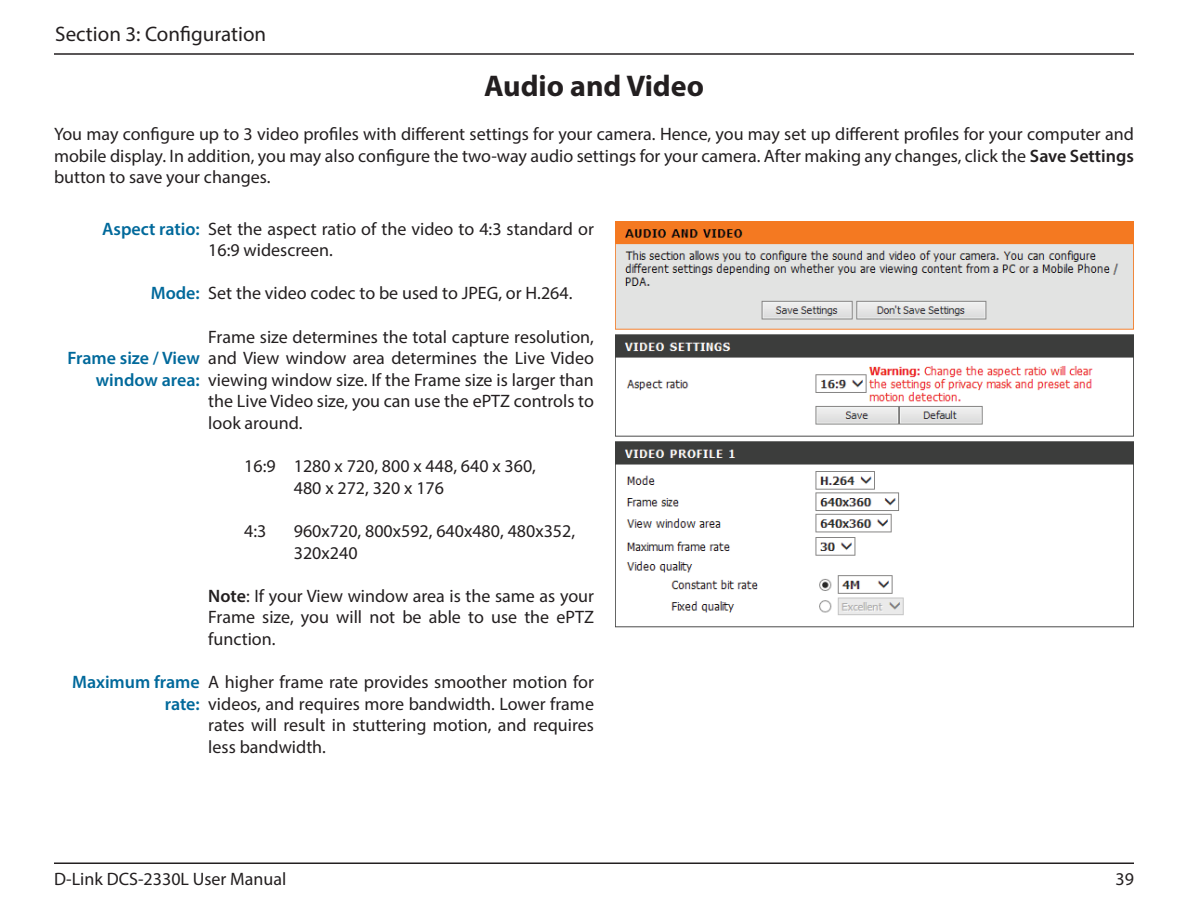
<style>
.page{position:relative;width:1188px;height:918px;background:#fff}
.page>*{position:absolute;margin:0;border:0;box-sizing:border-box;transform-origin:0 0}
.t1{font:700 30px "Myriad Pro";color:#231f20}
.t2{font:21px "Myriad Pro";color:#231f20}
.t3{font:18px/21.6px "Myriad Pro";color:#231f20;text-align:justify}
.t4{font:600 18px/21.6px "Myriad Pro";color:#00699b;text-align:right}
.s1{font-weight:600}
</style>
<div class="page">
<hr style="left:54px;top:53px;width:1080px;height:2px;background:#231f20">
<hr style="left:54px;top:862px;width:1080px;height:2px;background:#231f20">
<img style="left:615px;top:221px;width:519px;height:407px">
<p class="t2" style="left:55px;top:21px;width:213px">Section 3: Configuration</p>
<h1 class="t1" style="left:484px;top:66px;width:221px">Audio and Video</h1>
<p class="t3" style="left:54px;top:123px;width:1081px">You may configure up to 3 video profiles with different settings for your camera. Hence, you may set up different profiles for your computer and mobile display. In addition, you may also configure the two-way audio settings for your camera. After making any changes, click the <span class="s1">Save Settings </span>button to save your changes.</p>
<p class="t4" style="left:102px;top:217px;width:99px">Aspect ratio:</p>
<p class="t3" style="left:208px;top:217px;width:387px">Set the aspect ratio of the video to 4:3 standard or<br>16:9 widescreen.</p>
<p class="t3" style="left:208px;top:282px;width:366px">Set the video codec to be used to JPEG, or H.264.</p>
<p class="t3" style="left:208px;top:325px;width:387px">Frame size determines the total capture resolution, and View window area determines the Live Video viewing window size. If the Frame size is larger than the Live Video size, you can use the ePTZ controls to look around.</p>
<p class="t3" style="left:294px;top:455px;width:244px;text-indent:-50px">16:9 1280 x 720, 800 x 448, 640 x 360,<br>480 x 272, 320 x 176</p>
<p class="t3" style="left:244px;top:520px;width:24px">4:3</p>
<p class="t3" style="left:294px;top:520px;width:283px">960x720, 800x592, 640x480, 480x352,<br>320x240</p>
<p class="t3" style="left:208px;top:585px;width:387px"><span class="s1">Note</span>: If your View window area is the same as your Frame size, you will not be able to use the ePTZ function.</p>
<p class="t3" style="left:208px;top:671px;width:387px">A higher frame rate provides smoother motion for videos, and requires more bandwidth. Lower frame rates will result in stuttering motion, and requires less bandwidth.</p>
<p class="t4" style="left:151px;top:282px;width:51px">Mode:</p>
<p class="t4" style="left:67px;top:347px;width:134px">Frame size / View window area:</p>
<p class="t4" style="left:72px;top:671px;width:129px">Maximum frame rate:</p>
<p class="t3" style="left:54px;top:868px;width:234px">D-Link DCS-2330L User Manual</p>
<p class="t3" style="left:1116px;top:868px;width:20px">39</p>
</div>
